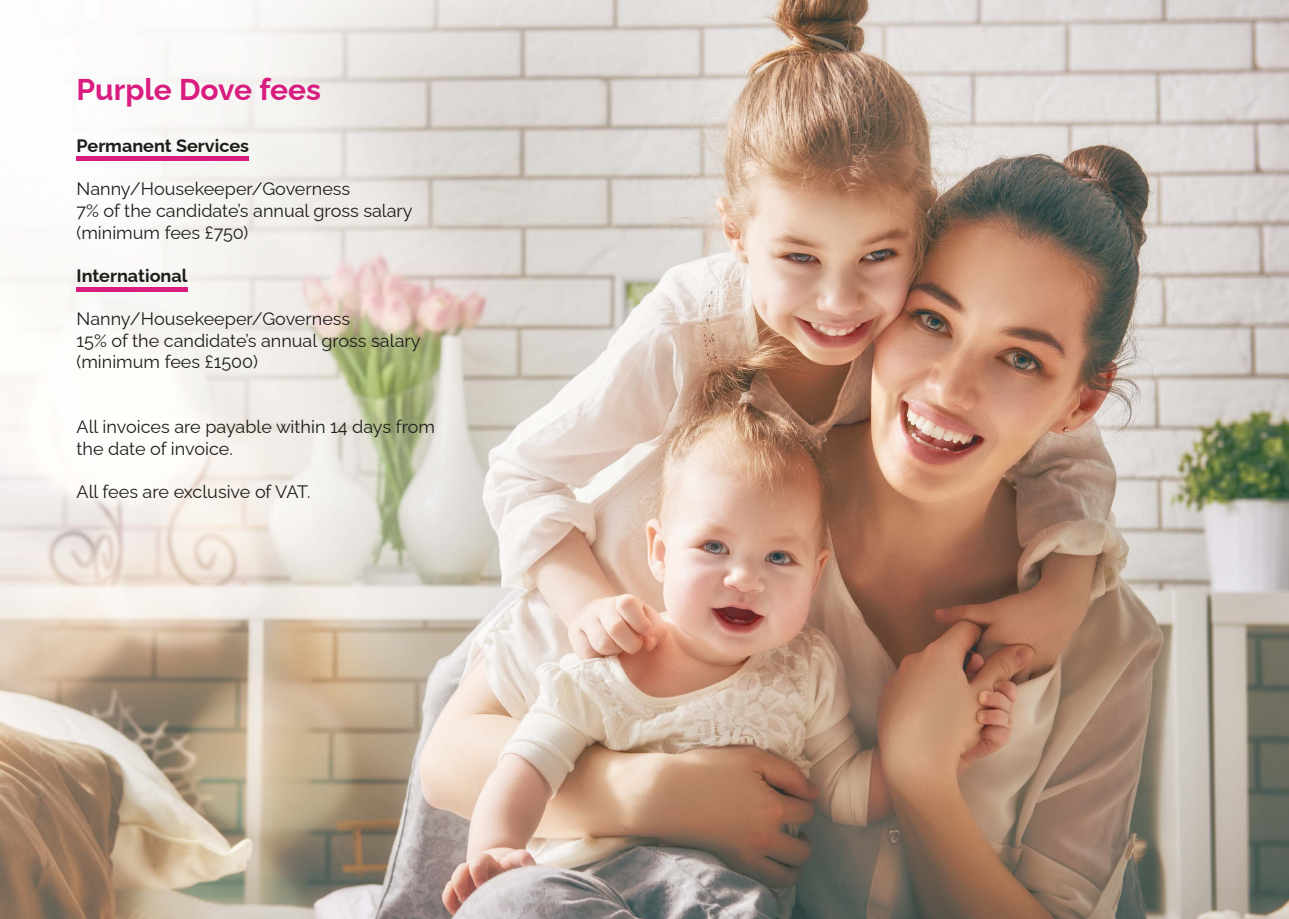
<style>
.page{position:relative;width:1289px;height:919px;background:#fff}
.page>*{position:absolute;margin:0;border:0;box-sizing:border-box;transform-origin:0 0}
.t1{font:700 30px "Raleway";color:#d91c80}
.t2{font:18px/21.6px "Raleway";color:#1d1d1b}
.t3{font:700 18px "Raleway";color:#1d1d1b}
</style>
<div class="page">
<img style="left:0;top:0;width:1288px;height:918px">
<hr style="left:77px;top:157px;width:172px;height:4px;background:#d91c80">
<hr style="left:77px;top:287px;width:111px;height:4px;background:#d91c80">
<h1 class="t1" style="left:77px;top:65px;width:246px">Purple Dove fees</h1>
<p class="t3" style="left:77px;top:131px;width:174px">Permanent Services</p>
<p class="t2" style="left:77px;top:176px;width:337px">Nanny/Housekeeper/Governess<br>7% of the candidate’s annual gross salary (minimum fees £750)</p>
<p class="t3" style="left:77px;top:261px;width:112px">International</p>
<p class="t2" style="left:77px;top:306px;width:345px">Nanny/Housekeeper/Governess<br>15% of the candidate’s annual gross salary (minimum fees £1500)</p>
<p class="t2" style="left:77px;top:414px;width:360px">All invoices are payable within 14 days from the date of invoice.</p>
<p class="t2" style="left:77px;top:479px;width:235px">All fees are exclusive of VAT.</p>
</div>
